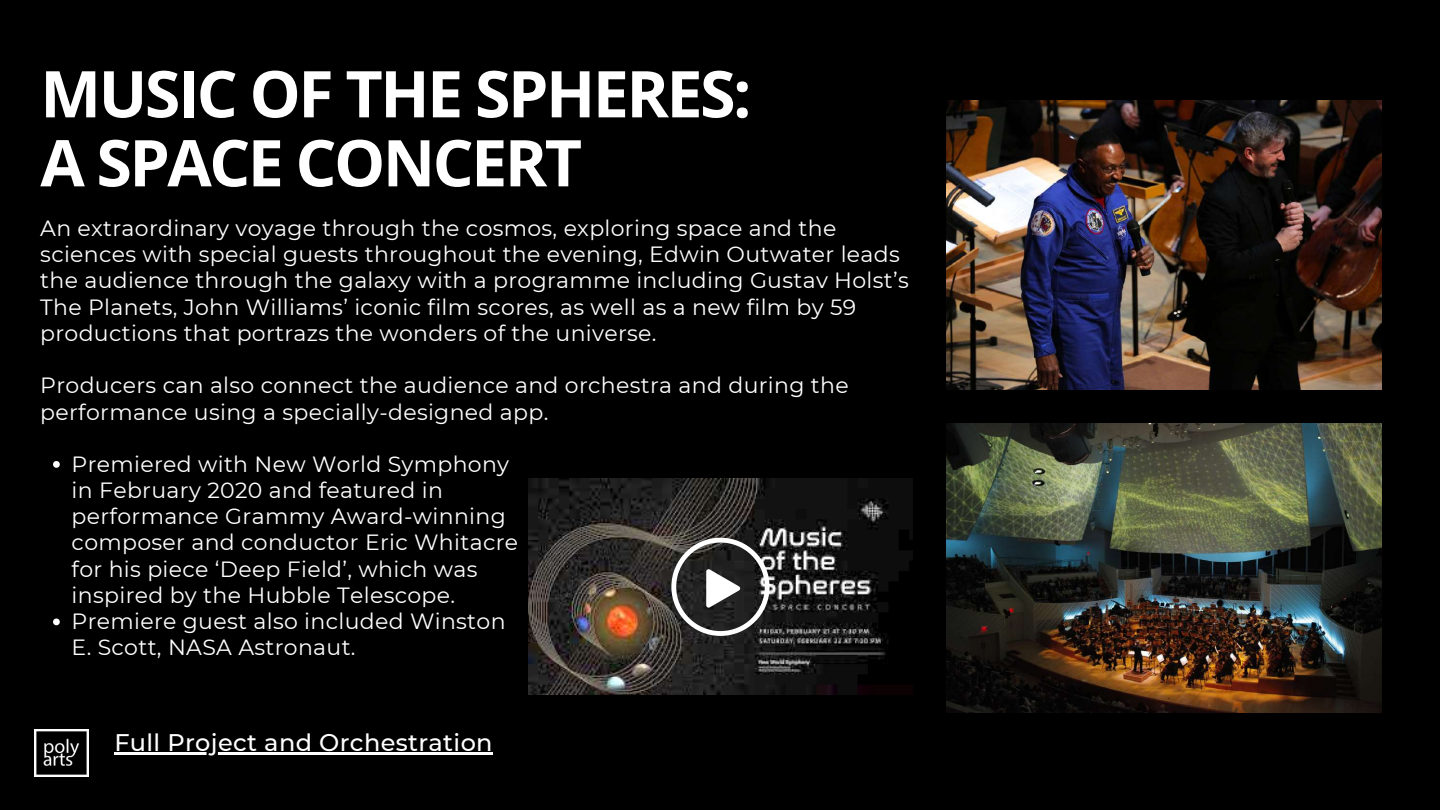
<style>
.page{position:relative;width:1440px;height:810px;background:#000}
.page>*{position:absolute;margin:0;border:0;box-sizing:border-box;transform-origin:0 0}
.t1{font:700 64.5px/69px "Open Sans";letter-spacing:-.04em;color:#fff}
.t2{font:500 24px "Montserrat";letter-spacing:.015em;color:#fff}
.t3{font:22px/26.2px "Montserrat";letter-spacing:.015em;color:#fff}
</style>
<div class="page">
<img style="left:947px;top:423px;width:435px;height:290px">
<img style="left:528px;top:479px;width:385px;height:216px">
<img style="left:35px;top:729px;width:54px;height:48px">
<svg style="left:671px;top:538px;width:99px;height:98px;background:#575757"></svg>
<img style="left:947px;top:100px;width:435px;height:290px">
<svg style="left:53px;top:461px;width:7px;height:7px"></svg>
<svg style="left:53px;top:619px;width:7px;height:6px"></svg>
<hr style="left:114px;top:752px;width:379px;height:2px;background:#fff">
<h1 class="t1" style="left:40px;top:58px;width:713px">MUSIC OF THE SPHERES:<br>A SPACE CONCERT</h1>
<p class="t3" style="left:40px;top:215px;width:870px">An extraordinary voyage through the cosmos, exploring space and the sciences with special guests throughout the evening, Edwin Outwater leads the audience through the galaxy with a programme including Gustav Holst’s The Planets, John Williams’ iconic film scores, as well as a new film by 59 productions that portrazs the wonders of the universe.</p>
<p class="t3" style="left:40px;top:372px;width:810px">Producers can also connect the audience and orchestra and during the performance using a specially-designed app.</p>
<p class="t3" style="left:72px;top:451px;width:448px">Premiered with New World Symphony in February 2020 and featured in performance Grammy Award-winning composer and conductor Eric Whitacre for his piece ‘Deep Field’, which was inspired by the Hubble Telescope.<br>Premiere guest also included Winston E. Scott, NASA Astronaut.</p>
<p class="t2" style="left:114px;top:728px;width:380px">Full Project and Orchestration</p>
</div>
